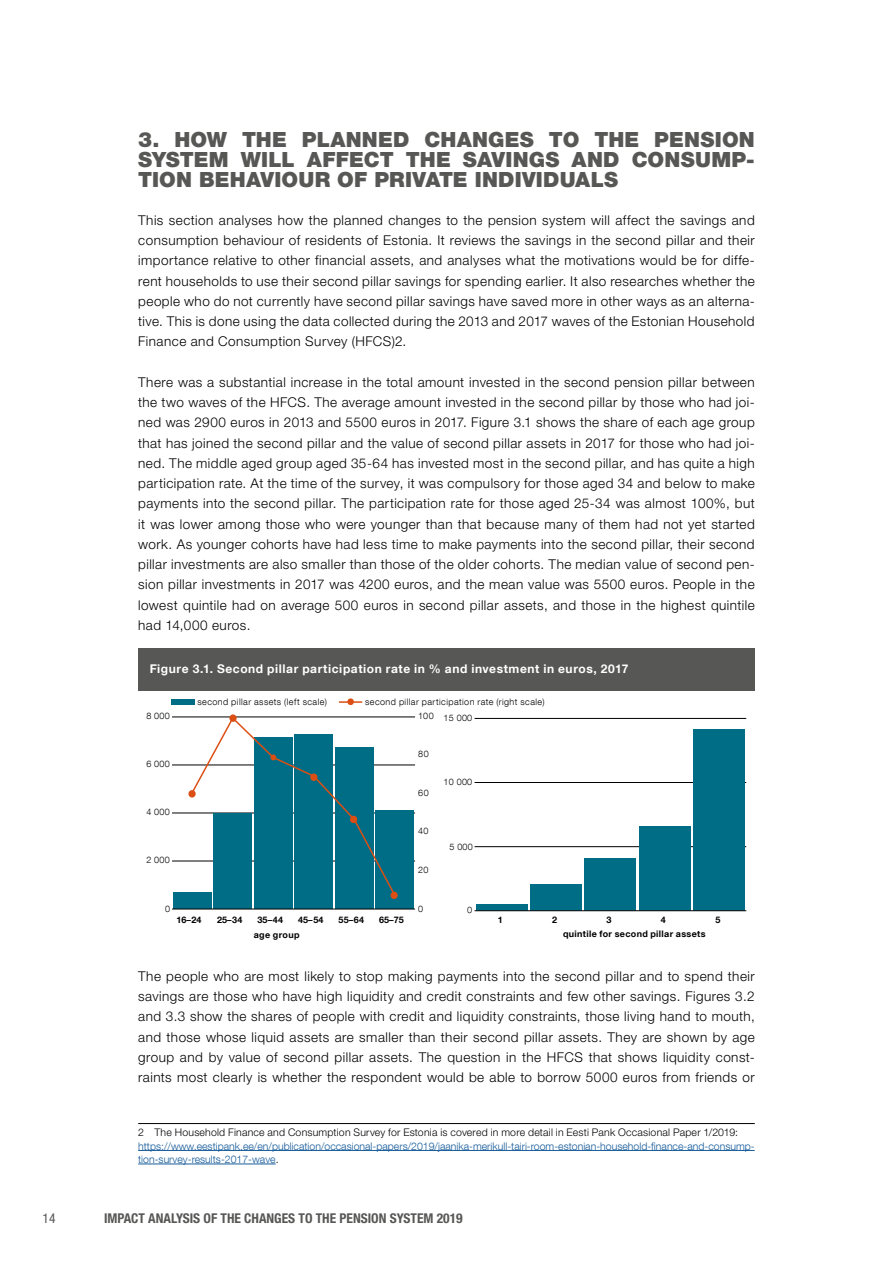
<style>
.page{position:relative;width:893px;height:1263px;background:#fff}
.page>*{position:absolute;margin:0;border:0;box-sizing:border-box;transform-origin:0 0}
.Pealkiri_1{font:900 21px/20.2px "Helvetica Neue LT Std";letter-spacing:.01em;color:#575756;text-align:justify}
.t1{font:300 13.5px/20.2px "Helvetica Neue LT Std";letter-spacing:.035em;color:#000;text-align:justify}
.t2{font:700 condensed 13.5px "Helvetica Neue LT Std";color:#575756}
.t3{font:condensed 13.5px "Helvetica Neue LT Std";color:#575756}
.t4{font:700 12px "Helvetica Neue LT Com";letter-spacing:.05em;color:#fff}
.t5{font:300 10.5px/13.5px "Helvetica Neue LT Com";color:#165b9a}
.t6{font:300 9px "Helvetica Neue LT Com";letter-spacing:.05em;color:#000}
.t7{font:700 9px "Helvetica Neue LT Com";letter-spacing:.035em;color:#000}
.s1{font-family:"Helvetica Neue LT Std";color:#000}
</style>
<div class="page">
<hr style="left:138px;top:1123px;width:617px;height:1px;background:#000">
<hr style="left:138px;top:1150px;width:617px;height:1px;background:#165b9a">
<hr style="left:138px;top:1164px;width:138px;height:1px;background:#165b9a">
<div style="left:138px;top:648px;width:617px;height:42px;background:#575756"></div>
<hr style="left:172px;top:717px;width:243px;height:1px;background:#000">
<hr style="left:172px;top:765px;width:243px;height:1px;background:#000">
<hr style="left:172px;top:813px;width:243px;height:1px;background:#000">
<hr style="left:172px;top:861px;width:243px;height:1px;background:#000">
<div style="left:173px;top:892px;width:38px;height:17px;background:#006d87"></div>
<div style="left:214px;top:813px;width:38px;height:96px;background:#006d87"></div>
<div style="left:254px;top:737px;width:38px;height:172px;background:#006d87"></div>
<div style="left:295px;top:734px;width:38px;height:175px;background:#006d87"></div>
<div style="left:335px;top:748px;width:38px;height:161px;background:#006d87"></div>
<div style="left:376px;top:810px;width:38px;height:99px;background:#006d87"></div>
<hr style="left:172px;top:909px;width:243px;height:1px;background:#000">
<svg style="left:190px;top:716px;width:207px;height:181px"></svg>
<div style="left:310px;top:773px;width:7px;height:8px;background:#db4f14;border-radius:50%"></div>
<div style="left:350px;top:816px;width:7px;height:7px;background:#db4f14;border-radius:50%"></div>
<div style="left:390px;top:891px;width:8px;height:8px;background:#db4f14;border-radius:50%"></div>
<div style="left:172px;top:699px;width:23px;height:6px;background:#006d87"></div>
<hr style="left:339px;top:701px;width:23px;height:2px;background:#db4f14">
<hr style="left:475px;top:718px;width:271px;height:1px;background:#000">
<hr style="left:475px;top:782px;width:271px;height:1px;background:#000">
<hr style="left:475px;top:846px;width:271px;height:1px;background:#000">
<div style="left:476px;top:904px;width:51px;height:7px;background:#006d87"></div>
<div style="left:530px;top:884px;width:52px;height:27px;background:#006d87"></div>
<div style="left:585px;top:858px;width:51px;height:53px;background:#006d87"></div>
<div style="left:639px;top:826px;width:51px;height:85px;background:#006d87"></div>
<div style="left:693px;top:730px;width:52px;height:181px;background:#006d87"></div>
<hr style="left:475px;top:910px;width:271px;height:1px;background:#000">
<div style="left:229px;top:714px;width:8px;height:8px;background:#db4f14;border-radius:50%"></div>
<div style="left:347px;top:698px;width:7px;height:7px;background:#db4f14;border-radius:50%"></div>
<p class="Pealkiri_1" style="left:138px;top:129px;width:618px">3. HOW THE PLANNED CHANGES TO THE PENSION SYSTEM WILL AFFECT THE SAVINGS AND CONSUMP-TION BEHAVIOUR OF PRIVATE INDIVIDUALS</p>
<p class="t1" style="left:138px;top:210px;width:618px">This section analyses how the planned changes to the pension system will affect the savings and consumption behaviour of residents of Estonia. It reviews the savings in the second pillar and their importance relative to other financial assets, and analyses what the motivations would be for diffe&shy;rent households to use their second pillar savings for spending earlier. It also researches whether the people who do not currently have second pillar savings have saved more in other ways as an alterna&shy;tive. This is done using the data collected during the 2013 and 2017 waves of the Estonian Household Finance and Consumption Survey (HFCS)2.</p>
<p class="t1" style="left:138px;top:372px;width:618px">There was a substantial increase in the total amount invested in the second pension pillar between the two waves of the HFCS. The average amount invested in the second pillar by those who had joi&shy;ned was 2900 euros in 2013 and 5500 euros in 2017. Figure 3.1 shows the share of each age group that has joined the second pillar and the value of second pillar assets in 2017 for those who had joi&shy;ned. The middle aged group aged 35-64 has invested most in the second pillar, and has quite a high participation rate. At the time of the survey, it was compulsory for those aged 34 and below to make payments into the second pillar. The participation rate for those aged 25-34 was almost 100%, but it was lower among those who were younger than that because many of them had not yet started work. As younger cohorts have had less time to make payments into the second pillar, their second pillar investments are also smaller than those of the older cohorts. The median value of second pen&shy;sion pillar investments in 2017 was 4200 euros, and the mean value was 5500 euros. People in the lowest quintile had on average 500 euros in second pillar assets, and those in the highest quintile had 14,000 euros.</p>
<p class="t4" style="left:150px;top:661px;width:480px">Figure 3.1. Second pillar participation rate in % and investment in euros, 2017</p>
<p class="t6" style="left:146px;top:710px;width:25px">8 000</p>
<p class="t6" style="left:146px;top:758px;width:25px">6 000</p>
<p class="t6" style="left:146px;top:806px;width:25px">4 000</p>
<p class="t6" style="left:146px;top:854px;width:25px">2 000</p>
<p class="t6" style="left:165px;top:903px;width:7px">0</p>
<p class="t6" style="left:197px;top:696px;width:131px">second pillar assets (left scale)</p>
<p class="t6" style="left:365px;top:696px;width:181px">second pillar participation rate (right scale)</p>
<p class="t6" style="left:418px;top:710px;width:17px">100</p>
<p class="t6" style="left:444px;top:712px;width:30px">15 000</p>
<p class="t6" style="left:418px;top:749px;width:12px">80</p>
<p class="t6" style="left:418px;top:787px;width:12px">60</p>
<p class="t6" style="left:444px;top:776px;width:30px">10 000</p>
<p class="t6" style="left:418px;top:825px;width:12px">40</p>
<p class="t6" style="left:418px;top:864px;width:12px">20</p>
<p class="t6" style="left:449px;top:841px;width:25px">5 000</p>
<p class="t6" style="left:418px;top:903px;width:7px">0</p>
<p class="t7" style="left:177px;top:914px;width:27px">16–24</p>
<p class="t7" style="left:217px;top:914px;width:27px">25–34</p>
<p class="t7" style="left:258px;top:914px;width:27px">35–44</p>
<p class="t7" style="left:298px;top:914px;width:27px">45–54</p>
<p class="t7" style="left:339px;top:914px;width:27px">55–64</p>
<p class="t7" style="left:379px;top:914px;width:26px">65–75</p>
<p class="t7" style="left:254px;top:929px;width:47px">age group</p>
<p class="t7" style="left:498px;top:914px;width:7px">1</p>
<p class="t7" style="left:552px;top:914px;width:7px">2</p>
<p class="t7" style="left:607px;top:914px;width:7px">3</p>
<p class="t7" style="left:661px;top:914px;width:7px">4</p>
<p class="t7" style="left:715px;top:914px;width:7px">5</p>
<p class="t7" style="left:563px;top:928px;width:144px">quintile for second pillar assets</p>
<p class="t1" style="left:138px;top:966px;width:618px">The people who are most likely to stop making payments into the second pillar and to spend their savings are those who have high liquidity and credit constraints and few other savings. Figures 3.2 and 3.3 show the shares of people with credit and liquidity constraints, those living hand to mouth, and those whose liquid assets are smaller than their second pillar assets. They are shown by age group and by value of second pillar assets. The question in the HFCS that shows liquidity const&shy;raints most clearly is whether the respondent would be able to borrow 5000 euros from friends or</p>
<p class="t5" style="left:138px;top:1125px;width:618px"><span class="s1">2 The Household Finance and Consumption Survey for Estonia is covered in more detail in Eesti Pank Occasional Paper 1/2019: </span>https://www.eestipank.ee/en/publication/occasional-papers/2019/jaanika-merikull-tairi-room-estonian-household-finance-and-consump&shy;tion-survey-results-2017-wave<span class="s1">.</span></p>
<p class="t3" style="left:43px;top:1211px;width:14px">14</p>
<p class="t2" style="left:104px;top:1210px;width:360px">IMPACT ANALYSIS OF THE CHANGES TO THE PENSION SYSTEM 2019</p>
</div>
